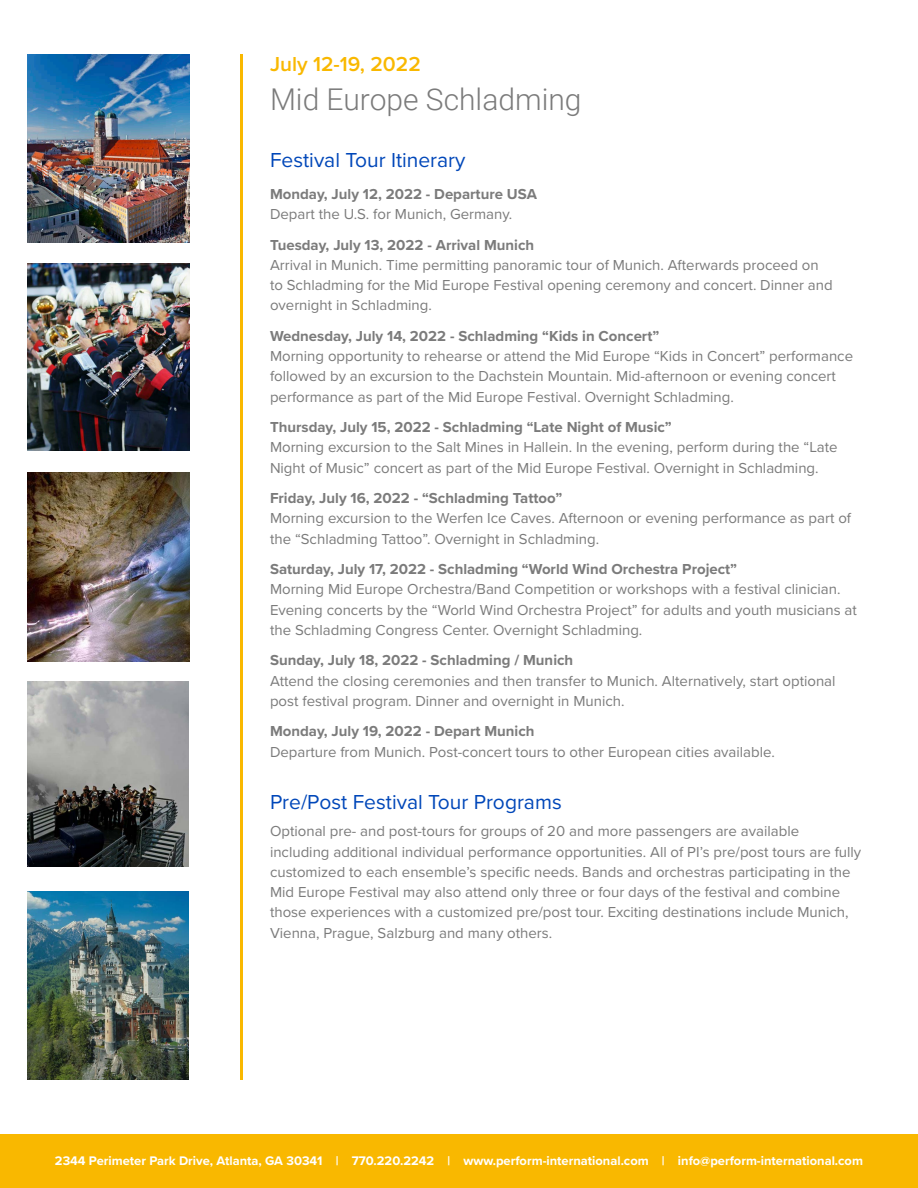
<style>
.page{position:relative;width:918px;height:1188px;background:#fff}
.page>*{position:absolute;margin:0;border:0;box-sizing:border-box;transform-origin:0 0}
.t1{font:300 30px "Roboto";color:#7b7b7b}
.t2{font:21px "Proxima Nova";color:#0047b9}
.t3{font:600 21px "Proxima Nova";color:#f9b800}
.t4{font:15px/20.2px "Proxima Nova";color:#7b7b7b}
.t5{font:700 15px "Proxima Nova";color:#7b7b7b}
.t6{font:700 12.9px "Proxima Nova";color:#fff}
</style>
<div class="page">
<div style="left:0;top:1134px;width:918px;height:54px;background:#f9b800"></div>
<hr style="left:241px;top:54px;width:2px;height:1026px;background:#f9b800">
<img style="left:27px;top:264px;width:162px;height:187px">
<img style="left:27px;top:682px;width:162px;height:185px">
<img style="left:27px;top:54px;width:162px;height:189px">
<img style="left:27px;top:891px;width:162px;height:189px">
<img style="left:27px;top:472px;width:162px;height:190px">
<h2 class="t3" style="left:270px;top:55px;width:152px">July 12-19, 2022</h2>
<h1 class="t1" style="left:270px;top:87px;width:313px">Mid Europe Schladming</h1>
<h2 class="t2" style="left:270px;top:152px;width:197px">Festival Tour Itinerary</h2>
<p class="t5" style="left:270px;top:188px;width:268px">Monday, July 12, 2022 - Departure USA</p>
<p class="t4" style="left:270px;top:205px;width:244px">Depart the U.S. for Munich, Germany.</p>
<p class="t5" style="left:270px;top:238px;width:266px">Tuesday, July 13, 2022 - Arrival Munich</p>
<p class="t4" style="left:270px;top:256px;width:564px">Arrival in Munich. Time permitting panoramic tour of Munich. Afterwards proceed on to Schladming for the Mid Europe Festival opening ceremony and concert. Dinner and overnight in Schladming.</p>
<p class="t5" style="left:270px;top:330px;width:391px">Wednesday, July 14, 2022 - Schladming “Kids in Concert”</p>
<p class="t4" style="left:270px;top:347px;width:585px">Morning opportunity to rehearse or attend the Mid Europe “Kids in Concert” performance followed by an excursion to the Dachstein Mountain. Mid-afternoon or evening concert performance as part of the Mid Europe Festival. Overnight Schladming.</p>
<p class="t5" style="left:270px;top:421px;width:403px">Thursday, July 15, 2022 - Schladming “Late Night of Music”</p>
<p class="t4" style="left:270px;top:438px;width:569px">Morning excursion to the Salt Mines in Hallein. In the evening, perform during the “Late<br>Night of Music” concert as part of the Mid Europe Festival. Overnight in Schladming.</p>
<p class="t5" style="left:270px;top:492px;width:294px">Friday, July 16, 2022 - “Schladming Tattoo”</p>
<p class="t4" style="left:270px;top:509px;width:583px">Morning excursion to the Werfen Ice Caves. Afternoon or evening performance as part of the “Schladming Tattoo”. Overnight in Schladming.</p>
<p class="t5" style="left:270px;top:563px;width:469px">Saturday, July 17, 2022 - Schladming “World Wind Orchestra Project”</p>
<p class="t4" style="left:270px;top:580px;width:588px">Morning Mid Europe Orchestra/Band Competition or workshops with a festival clinician.<br>Evening concerts by the “World Wind Orchestra Project” for adults and youth musicians at the Schladming Congress Center. Overnight Schladming.</p>
<p class="t5" style="left:270px;top:654px;width:305px">Sunday, July 18, 2022 - Schladming / Munich</p>
<p class="t4" style="left:270px;top:671px;width:567px">Attend the closing ceremonies and then transfer to Munich. Alternatively, start optional post festival program. Dinner and overnight in Munich.</p>
<p class="t5" style="left:270px;top:725px;width:266px">Monday, July 19, 2022 - Depart Munich</p>
<p class="t4" style="left:270px;top:742px;width:506px">Departure from Munich. Post-concert tours to other European cities available.</p>
<h2 class="t2" style="left:270px;top:793px;width:293px">Pre/Post Festival Tour Programs</h2>
<p class="t4" style="left:270px;top:822px;width:593px">Optional pre- and post-tours for groups of 20 and more passengers are available including additional individual performance opportunities. All of PI’s pre/post tours are fully customized to each ensemble’s specific needs. Bands and orchestras participating in the Mid Europe Festival may also attend only three or four days of the festival and combine those experiences with a customized pre/post tour. Exciting destinations include Munich, Vienna, Prague, Salzburg and many others.</p>
<p class="t6" style="left:55px;top:1155px;width:810px">2344 Perimeter Park Drive, Atlanta, GA 30341 | 770.220.2242 | www.perform-international.com | info@perform-international.com</p>
</div>
